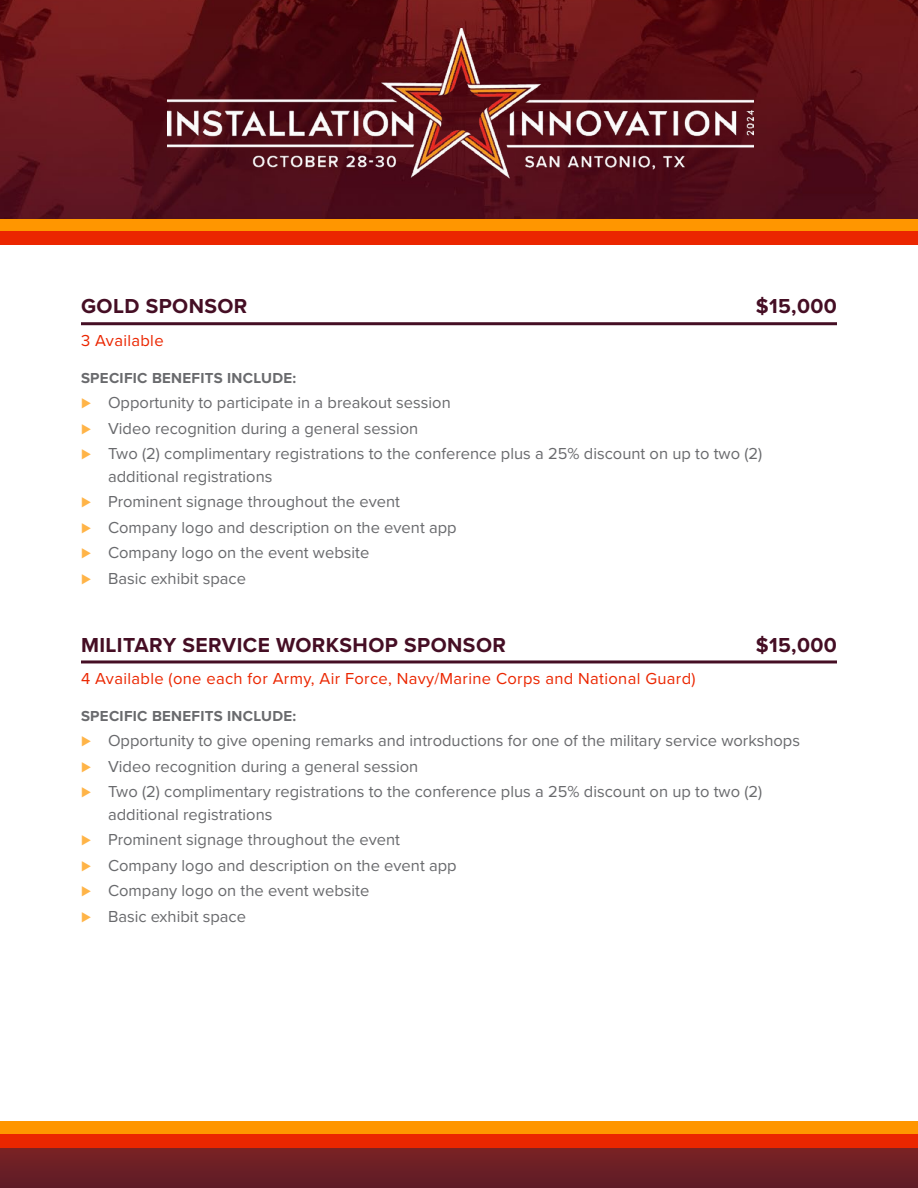
<style>
.page{position:relative;width:918px;height:1188px;background:#fff}
.page>*{position:absolute;margin:0;border:0;box-sizing:border-box;transform-origin:0 0}
.NAME{font:700 21px "Proxima Nova";letter-spacing:.02em;color:#450e24}
.t1{font:16.5px/22.5px "Proxima Nova";color:#696a6d}
.NAME-2{font:16.5px "Proxima Nova";letter-spacing:.02em;color:#eb2600}
.Paragraph{font:700 15px "Proxima Nova";letter-spacing:.02em;color:#696a6d}
.s1{color:#ffb447}
</style>
<div class="page">
<svg style="left:0;top:1148px;width:918px;height:40px;background:#6b1f25"></svg>
<img style="left:0;top:0;width:918px;height:219px">
<img style="left:168px;top:28px;width:586px;height:154px">
<div style="left:0;top:219px;width:918px;height:14px;background:#ff9600"></div>
<div style="left:0;top:231px;width:918px;height:14px;background:#eb2600"></div>
<div style="left:0;top:1121px;width:918px;height:13px;background:#ff9600"></div>
<div style="left:0;top:1134px;width:918px;height:14px;background:#eb2600"></div>
<hr style="left:81px;top:322px;width:756px;height:3px;background:#450e24">
<hr style="left:81px;top:660px;width:756px;height:3px;background:#450e24">
<p class="NAME" style="left:81px;top:291px;width:168px">GOLD SPONSOR</p>
<p class="NAME-2" style="left:81px;top:328px;width:84px">3 Available</p>
<p class="NAME" style="left:756px;top:291px;width:83px">$15,000</p>
<p class="Paragraph" style="left:81px;top:367px;width:217px">SPECIFIC BENEFITS INCLUDE:</p>
<p class="t1" style="left:81px;top:391px;width:371px"><span class="s1">⊲</span> Opportunity to participate in a breakout session</p>
<p class="t1" style="left:81px;top:416px;width:339px"><span class="s1">⊲</span> Video recognition during a general session</p>
<p class="t1" style="left:108px;top:442px;width:656px;text-indent:-27px"><span class="s1">⊲</span> Two (2) complimentary registrations to the conference plus a 25% discount on up to two (2) additional registrations</p>
<p class="t1" style="left:81px;top:490px;width:321px"><span class="s1">⊲</span> Prominent signage throughout the event</p>
<p class="t1" style="left:81px;top:515px;width:377px"><span class="s1">⊲</span> Company logo and description on the event app</p>
<p class="t1" style="left:81px;top:541px;width:290px"><span class="s1">⊲</span> Company logo on the event website</p>
<p class="t1" style="left:81px;top:566px;width:167px"><span class="s1">⊲</span> Basic exhibit space</p>
<p class="NAME" style="left:81px;top:629px;width:426px">MILITARY SERVICE WORKSHOP SPONSOR</p>
<p class="NAME-2" style="left:81px;top:666px;width:616px">4 Available (one each for Army, Air Force, Navy/Marine Corps and National Guard)</p>
<p class="NAME" style="left:756px;top:629px;width:83px">$15,000</p>
<p class="Paragraph" style="left:81px;top:705px;width:217px">SPECIFIC BENEFITS INCLUDE:</p>
<p class="t1" style="left:81px;top:729px;width:721px"><span class="s1">⊲</span> Opportunity to give opening remarks and introductions for one of the military service workshops</p>
<p class="t1" style="left:81px;top:755px;width:339px"><span class="s1">⊲</span> Video recognition during a general session</p>
<p class="t1" style="left:108px;top:780px;width:656px;text-indent:-27px"><span class="s1">⊲</span> Two (2) complimentary registrations to the conference plus a 25% discount on up to two (2) additional registrations</p>
<p class="t1" style="left:81px;top:828px;width:321px"><span class="s1">⊲</span> Prominent signage throughout the event</p>
<p class="t1" style="left:81px;top:854px;width:377px"><span class="s1">⊲</span> Company logo and description on the event app</p>
<p class="t1" style="left:81px;top:879px;width:290px"><span class="s1">⊲</span> Company logo on the event website</p>
<p class="t1" style="left:81px;top:905px;width:167px"><span class="s1">⊲</span> Basic exhibit space</p>
</div>
